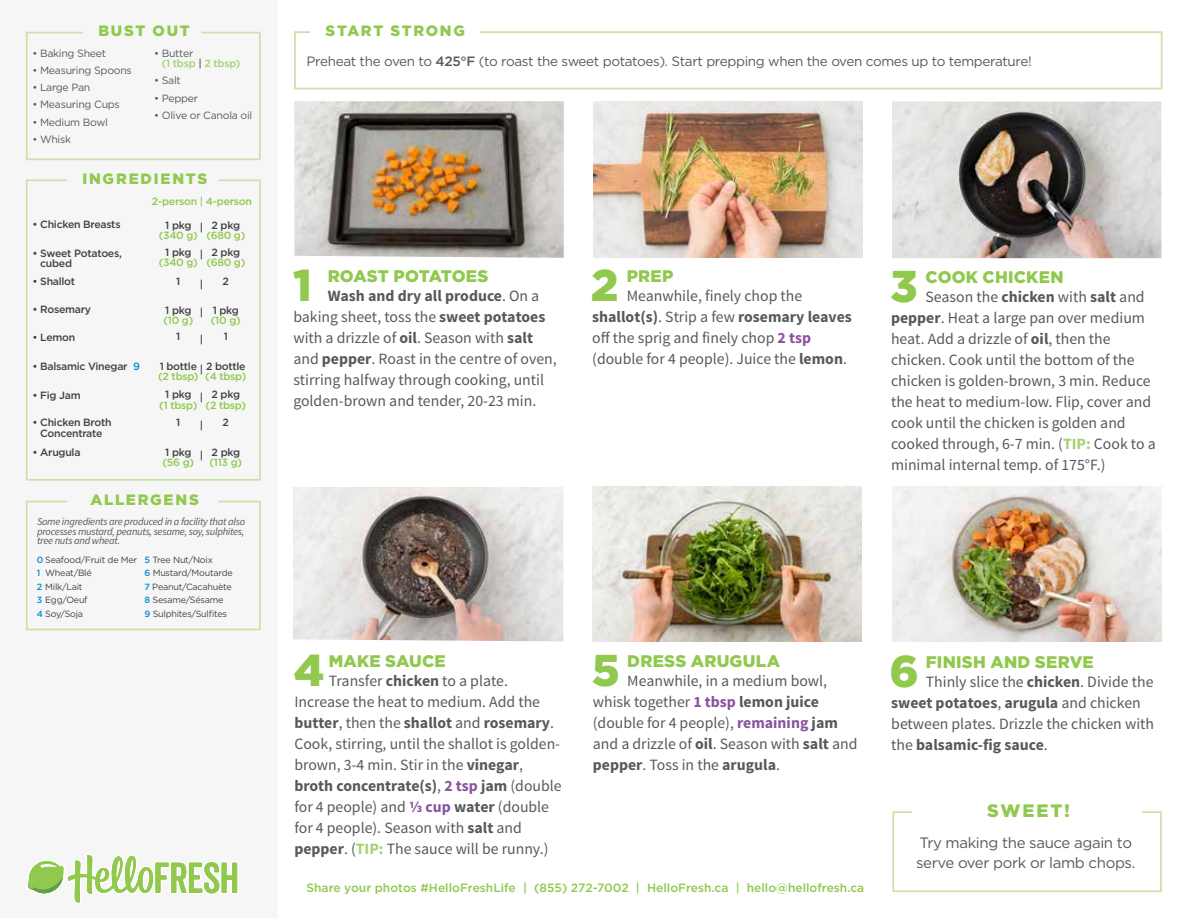
<style>
.page{position:relative;width:1188px;height:918px;background:#fff}
.page>*{position:absolute;margin:0;border:0;box-sizing:border-box;transform-origin:0 0}
.t1{font:900 44.55px "Gotham";color:#91c84e}
.t2{font:900 18px "Gotham";letter-spacing:.105em;color:#91c84e}
.t3{font:900 16.8px "Gotham";letter-spacing:.01em;color:#91c84e}
.t4{font:15.75px/21px "Source Sans Pro";color:#58595b}
.t5{font:15px/20.1px "Gotham";letter-spacing:-.025em;color:#58595b}
.t6{font:900 15px "Gotham";letter-spacing:.115em;color:#91c84e}
.t7{font:13.5px "Gotham";letter-spacing:-.025em;color:#58595b}
.t8{font:500 12px "Gotham";color:#91c84e}
.t9{font:500 10.5px/10.5px "Gotham";letter-spacing:-.025em;color:#414042}
.t10{font:italic 10.5px/9.8px "Source Sans Pro";letter-spacing:-.025em;color:#58595b;text-align:justify}
.t11{font:10.5px "Gotham";letter-spacing:-.025em;color:#58595b}
.t12{font:500 10.5px "Gotham";letter-spacing:-.025em;color:#91c84e}
.t13{font:500 10.5px/10.5px "Gotham";letter-spacing:-.025em;color:#a6d171}
.t14{font:9px/13.5px "Gotham";letter-spacing:-.025em;color:#414042}
.t15{font:500 9px "Gotham";color:#008fd5}
.s1{font-weight:400;color:#58595b}
.s2{color:#58595b}
.s3{color:#008fd5}
.s4{font-weight:500;color:#008fd5}
.s5{font-weight:500}
.s6{font-weight:700}
.s7{font-weight:700;color:#8953a0}
.s8{font-weight:700;color:#a6d171}
</style>
<div class="page">
<div style="left:0;top:0;width:278px;height:918px;background:#f6f6f6"></div>
<img style="left:294px;top:101px;width:270px;height:157px">
<img style="left:593px;top:101px;width:269px;height:157px">
<img style="left:593px;top:487px;width:269px;height:154px">
<img style="left:892px;top:487px;width:269px;height:154px">
<img style="left:293px;top:487px;width:270px;height:154px">
<img style="left:892px;top:102px;width:269px;height:156px">
<svg style="left:25px;top:31px;width:236px;height:130px"></svg>
<svg style="left:25px;top:500px;width:236px;height:131px"></svg>
<svg style="left:26px;top:179px;width:235px;height:302px"></svg>
<div style="left:294px;top:31px;width:868px;height:58px;border:2px solid #cae2a3"></div>
<div style="left:311px;top:26px;width:169px;height:16px;background:#fff"></div>
<svg style="left:27px;top:855px;width:211px;height:48px"></svg>
<svg style="left:892px;top:811px;width:270px;height:82px"></svg>
<p class="t6" style="left:98px;top:22px;width:93px">BUST OUT</p>
<p class="t11" style="left:32px;top:46px;width:75px">• Baking Sheet</p>
<p class="t11" style="left:32px;top:63px;width:101px">• Measuring Spoons</p>
<p class="t11" style="left:32px;top:81px;width:59px">• Large Pan</p>
<p class="t11" style="left:32px;top:98px;width:89px">• Measuring Cups</p>
<p class="t11" style="left:32px;top:115px;width:77px">• Medium Bowl</p>
<p class="t11" style="left:32px;top:132px;width:40px">• Whisk</p>
<p class="t13" style="left:162px;top:47px;width:80px;text-indent:-8px"><span class="s1">• Butter<br></span>(1 tbsp <span class="s2">|</span> 2 tbsp)</p>
<p class="t11" style="left:154px;top:74px;width:28px">• Salt</p>
<p class="t11" style="left:154px;top:91px;width:45px">• Pepper</p>
<p class="t11" style="left:154px;top:108px;width:100px">• Olive or Canola oil</p>
<p class="t6" style="left:82px;top:170px;width:126px">INGREDIENTS</p>
<p class="t9" style="left:32px;top:219px;width:90px">• Chicken Breasts</p>
<p class="t12" style="left:152px;top:194px;width:102px">2-person | 4-person</p>
<p class="t9" style="left:165px;top:220px;width:28px">1 pkg</p>
<p class="t12" style="left:159px;top:229px;width:41px">(340 g)</p>
<p class="t9" style="left:212px;top:220px;width:30px">2 pkg</p>
<p class="t12" style="left:206px;top:229px;width:40px">(680 g)</p>
<p class="t9" style="left:200px;top:222px;width:5px">|</p>
<p class="t9" style="left:165px;top:246px;width:28px">1 pkg</p>
<p class="t12" style="left:159px;top:256px;width:41px">(340 g)</p>
<p class="t9" style="left:212px;top:247px;width:30px">2 pkg</p>
<p class="t12" style="left:206px;top:256px;width:40px">(680 g)</p>
<p class="t9" style="left:40px;top:247px;width:83px;text-indent:-8px">• Sweet Potatoes, cubed</p>
<p class="t9" style="left:32px;top:276px;width:44px">• Shallot</p>
<p class="t9" style="left:32px;top:304px;width:60px">• Rosemary</p>
<p class="t9" style="left:32px;top:332px;width:44px">• Lemon</p>
<p class="t9" style="left:32px;top:361px;width:109px">• Balsamic Vinegar <span class="s3">9</span></p>
<p class="t9" style="left:200px;top:249px;width:5px">|</p>
<p class="t9" style="left:223px;top:276px;width:8px">2</p>
<p class="t9" style="left:176px;top:276px;width:6px">1</p>
<p class="t9" style="left:200px;top:279px;width:5px">|</p>
<p class="t9" style="left:165px;top:305px;width:28px">1 pkg</p>
<p class="t12" style="left:163px;top:314px;width:31px">(10 g)</p>
<p class="t9" style="left:213px;top:305px;width:28px">1 pkg</p>
<p class="t12" style="left:211px;top:314px;width:31px">(10 g)</p>
<p class="t9" style="left:200px;top:307px;width:5px">|</p>
<p class="t9" style="left:176px;top:331px;width:6px">1</p>
<p class="t9" style="left:224px;top:331px;width:6px">1</p>
<p class="t9" style="left:200px;top:334px;width:5px">|</p>
<p class="t9" style="left:160px;top:361px;width:39px">1 bottle</p>
<p class="t12" style="left:158px;top:370px;width:42px">(2 tbsp)</p>
<p class="t9" style="left:176px;top:417px;width:6px">1</p>
<p class="t9" style="left:165px;top:447px;width:28px">1 pkg</p>
<p class="t12" style="left:163px;top:456px;width:33px">(56 g)</p>
<p class="t9" style="left:206px;top:361px;width:41px">2 bottle</p>
<p class="t12" style="left:205px;top:370px;width:43px">(4 tbsp)</p>
<p class="t9" style="left:223px;top:417px;width:8px">2</p>
<p class="t9" style="left:212px;top:447px;width:30px">2 pkg</p>
<p class="t12" style="left:210px;top:456px;width:34px">(113 g)</p>
<p class="t9" style="left:200px;top:363px;width:5px">|</p>
<p class="t9" style="left:165px;top:389px;width:28px">1 pkg</p>
<p class="t12" style="left:159px;top:398px;width:40px">(1 tbsp)</p>
<p class="t9" style="left:212px;top:389px;width:30px">2 pkg</p>
<p class="t12" style="left:206px;top:398px;width:42px">(2 tbsp)</p>
<p class="t9" style="left:32px;top:390px;width:50px">• Fig Jam</p>
<p class="t9" style="left:200px;top:392px;width:5px">|</p>
<p class="t9" style="left:32px;top:417px;width:81px;text-align:center">• Chicken Broth<br>Concentrate</p>
<p class="t9" style="left:32px;top:447px;width:50px">• Arugula</p>
<p class="t9" style="left:200px;top:420px;width:5px">|</p>
<p class="t9" style="left:200px;top:449px;width:5px">|</p>
<p class="t6" style="left:91px;top:491px;width:110px">ALLERGENS</p>
<p class="t10" style="left:37px;top:516px;width:210px">Some ingredients are produced in a facility that also processes mustard, peanuts, sesame, soy, sulphites, tree nuts and wheat.</p>
<p class="t14" style="left:37px;top:553px;width:102px"><span class="s4">0</span> Seafood/Fruit de Mer</p>
<p class="t14" style="left:45px;top:566px;width:48px">Wheat/Blé</p>
<p class="t14" style="left:37px;top:580px;width:47px"><span class="s4">2</span> Milk/Lait</p>
<p class="t14" style="left:37px;top:593px;width:52px"><span class="s4">3</span> Egg/Oeuf</p>
<p class="t14" style="left:37px;top:607px;width:48px"><span class="s4">4</span> Soy/Soja</p>
<p class="t14" style="left:145px;top:553px;width:90px"><span class="s4">5</span> Tree Nut/Noix<br><span class="s4">6</span> Mustard/Moutarde<br><span class="s4">7</span> Peanut/Cacahuète<br><span class="s4">8</span> Sesame/Sésame<br><span class="s4">9</span> Sulphites/Sulfites</p>
<p class="t15" style="left:37px;top:567px;width:5px">1</p>
<p class="t6" style="left:326px;top:22px;width:141px">START STRONG</p>
<p class="t7" style="left:307px;top:52px;width:727px">Preheat the oven to <span class="s5">425°F</span> (to roast the sweet potatoes). Start prepping when the oven comes up to temperature!</p>
<h1 class="t1" style="left:293px;top:259px;width:20px">1</h1>
<p class="t3" style="left:328px;top:266px;width:162px">ROAST POTATOES</p>
<p class="t4" style="left:293px;top:285px;width:265px;text-indent:34px"><span class="s6">Wash and dry all produce</span>. On a baking sheet, toss the <span class="s6">sweet potatoes </span>with a drizzle of <span class="s6">oil</span>. Season with <span class="s6">salt </span>and <span class="s6">pepper</span>. Roast in the centre of oven, stirring halfway through cooking, until golden-brown and tender, 20-23 min.</p>
<h1 class="t1" style="left:591px;top:259px;width:29px">2</h1>
<p class="t3" style="left:627px;top:266px;width:48px">PREP</p>
<p class="t4" style="left:592px;top:285px;width:261px;text-indent:34px">Meanwhile, finely chop the <span class="s6">shallot(s)</span>. Strip a few <span class="s6">rosemary leaves </span>off the sprig and finely chop <span class="s7">2 tsp </span>(double for 4 people). Juice the <span class="s6">lemon</span>.</p>
<h1 class="t1" style="left:890px;top:261px;width:29px">3</h1>
<p class="t3" style="left:926px;top:268px;width:139px">COOK CHICKEN</p>
<p class="t4" style="left:891px;top:287px;width:266px;text-indent:34px">Season the <span class="s6">chicken</span> with <span class="s6">salt</span> and <span class="s6">pepper</span>. Heat a large pan over medium heat. Add a drizzle of <span class="s6">oil</span>, then the chicken. Cook until the bottom of the chicken is golden-brown, 3 min. Reduce the heat to medium-low. Flip, cover and cook until the chicken is golden and cooked through, 6-7 min. (<span class="s8">TIP:</span> Cook to a minimal internal temp. of 175°F.)</p>
<h1 class="t1" style="left:294px;top:644px;width:32px">4</h1>
<p class="t3" style="left:329px;top:651px;width:118px">MAKE SAUCE</p>
<p class="t4" style="left:294px;top:670px;width:269px;text-indent:34px">Transfer <span class="s6">chicken</span> to a plate.<br>Increase the heat to medium. Add the <span class="s6">butter</span>, then the <span class="s6">shallot</span> and <span class="s6">rosemary</span>.<br>Cook, stirring, until the shallot is golden&shy;brown, 3-4 min. Stir in the <span class="s6">vinegar</span>, <span class="s6">broth concentrate(s)</span>, <span class="s7">2 tsp</span> <span class="s6">jam</span> (double for 4 people) and <span class="s7">1/3 cup</span> <span class="s6">water</span> (double for 4 people). Season with <span class="s6">salt</span> and <span class="s6">pepper</span>. (<span class="s8">TIP:</span> The sauce will be runny.)</p>
<h1 class="t1" style="left:592px;top:644px;width:30px">5</h1>
<p class="t3" style="left:627px;top:651px;width:154px">DRESS ARUGULA</p>
<p class="t4" style="left:593px;top:670px;width:266px;text-indent:34px">Meanwhile, in a medium bowl, whisk together <span class="s7">1 tbsp</span> <span class="s6">lemon juice </span>(double for 4 people), <span class="s7">remaining</span> <span class="s6">jam </span>and a drizzle of <span class="s6">oil</span>. Season with <span class="s6">salt</span> and <span class="s6">pepper</span>. Toss in the <span class="s6">arugula</span>.</p>
<h1 class="t1" style="left:889px;top:646px;width:31px">6</h1>
<p class="t3" style="left:926px;top:653px;width:170px">FINISH AND SERVE</p>
<p class="t4" style="left:891px;top:672px;width:264px;text-indent:34px">Thinly slice the <span class="s6">chicken</span>. Divide the <span class="s6">sweet potatoes</span>, <span class="s6">arugula</span> and chicken between plates. Drizzle the chicken with the <span class="s6">balsamic-fig sauce</span>.</p>
<p class="t2" style="left:987px;top:800px;width:85px">SWEET!</p>
<p class="t5" style="left:916px;top:832px;width:221px">Try making the sauce again to serve over pork or lamb chops.</p>
<p class="t8" style="left:307px;top:880px;width:559px">Share your photos #HelloFreshLife | (855) 272-7002 | HelloFresh.ca | hello@hellofresh.ca</p>
</div>
